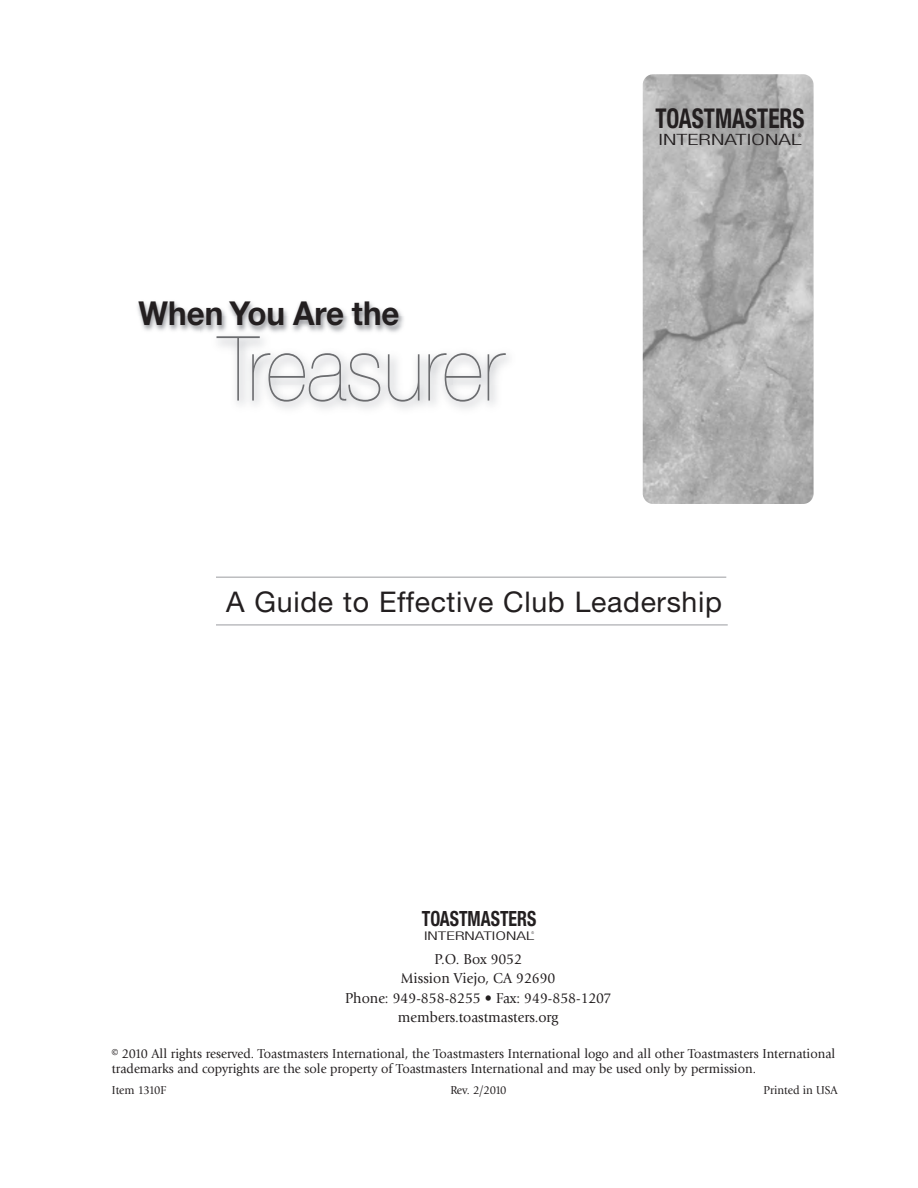
<style>
.page{position:relative;width:918px;height:1188px;background:#fff}
.page>*{position:absolute;margin:0;border:0;box-sizing:border-box;transform-origin:0 0}
.t1{font:200 90px "Helvetica Neue LT Std";color:#6c6d70;scale:.9 1}
.t2{font:700 33px "Helvetica Neue LT Std";color:#231f20;scale:.95 1}
.t3{font:28.5px "Helvetica Neue LT Std";letter-spacing:.02em;color:#231f20}
.t4{font:700 condensed 27.3px "Helvetica Neue LT Std";color:#231f20;scale:.85 1}
.t5{font:700 condensed 21px "Helvetica Neue LT Std";color:#231f20;scale:.85 1}
.t6{font:300 condensed 15.6px "Helvetica Neue LT Std";color:#231f20;scale:1.6 1}
.t7{font:15px/19.5px "Giovanni";color:#231f20;text-align:center;scale:.95 1}
.t8{font:13.5px/15px "Giovanni";color:#231f20;scale:.95 1}
.t9{font:12px "Giovanni";color:#231f20;scale:.95 1}
.t10{font:300 condensed 12px "Helvetica Neue LT Std";color:#231f20;scale:1.6 1}
.t11{font:300 condensed 4.95px "Helvetica Neue LT Std";color:#231f20;scale:.85 1}
.t12{font:300 condensed 3.75px "Helvetica Neue LT Std";color:#231f20;scale:.85 1}
</style>
<div class="page">
<img style="left:643px;top:74px;width:171px;height:430px;border-radius:10px">
<hr style="left:216px;top:576px;width:510px;height:2px;background:#bcbdc0">
<hr style="left:216px;top:624px;width:512px;height:2px;background:#bcbdc0">
<img style="left:236px;top:384px;width:260px;height:25px">
<img style="left:137px;top:302px;width:312px;height:82px">
<img style="left:217px;top:336px;width:43px;height:48px">
<img style="left:252px;top:353px;width:167px;height:31px">
<img style="left:428px;top:353px;width:19px;height:31px">
<img style="left:445px;top:356px;width:8px;height:28px">
<h2 class="t2" style="left:139px;top:301px;width:276px">When You Are the</h2>
<h1 class="t1" style="left:218px;top:336px;width:320px">Treasurer</h1>
<h3 class="t4" style="left:655px;top:108px;width:177px">TOASTMASTERS</h3>
<p class="t6" style="left:658px;top:134px;width:91px">INTERNATIONAL</p>
<p class="t11" style="left:798px;top:134px;width:5px">®</p>
<h3 class="t3" style="left:226px;top:585px;width:497px">A Guide to Effective Club Leadership</h3>
<h3 class="t5" style="left:422px;top:911px;width:136px">TOASTMASTERS</h3>
<p class="t10" style="left:424px;top:931px;width:70px">INTERNATIONAL</p>
<p class="t12" style="left:532px;top:931px;width:5px">®</p>
<p class="t7" style="left:345px;top:949px;width:282px">P.O. Box 9052<br>Mission Viejo, CA 92690<br>Phone: 949-858-8255 • Fax: 949-858-1207 members.toastmasters.org</p>
<p class="t8" style="left:112px;top:1047px;width:763px">© 2010 All rights reserved. Toastmasters International, the Toastmasters International logo and all other Toastmasters International trademarks and copyrights are the sole property of Toastmasters International and may be used only by permission.</p>
<p class="t9" style="left:112px;top:1084px;width:59px">Item 1310F</p>
<p class="t9" style="left:450px;top:1084px;width:61px">Rev. 2/2010</p>
<p class="t9" style="left:763px;top:1084px;width:80px">Printed in USA</p>
</div>
